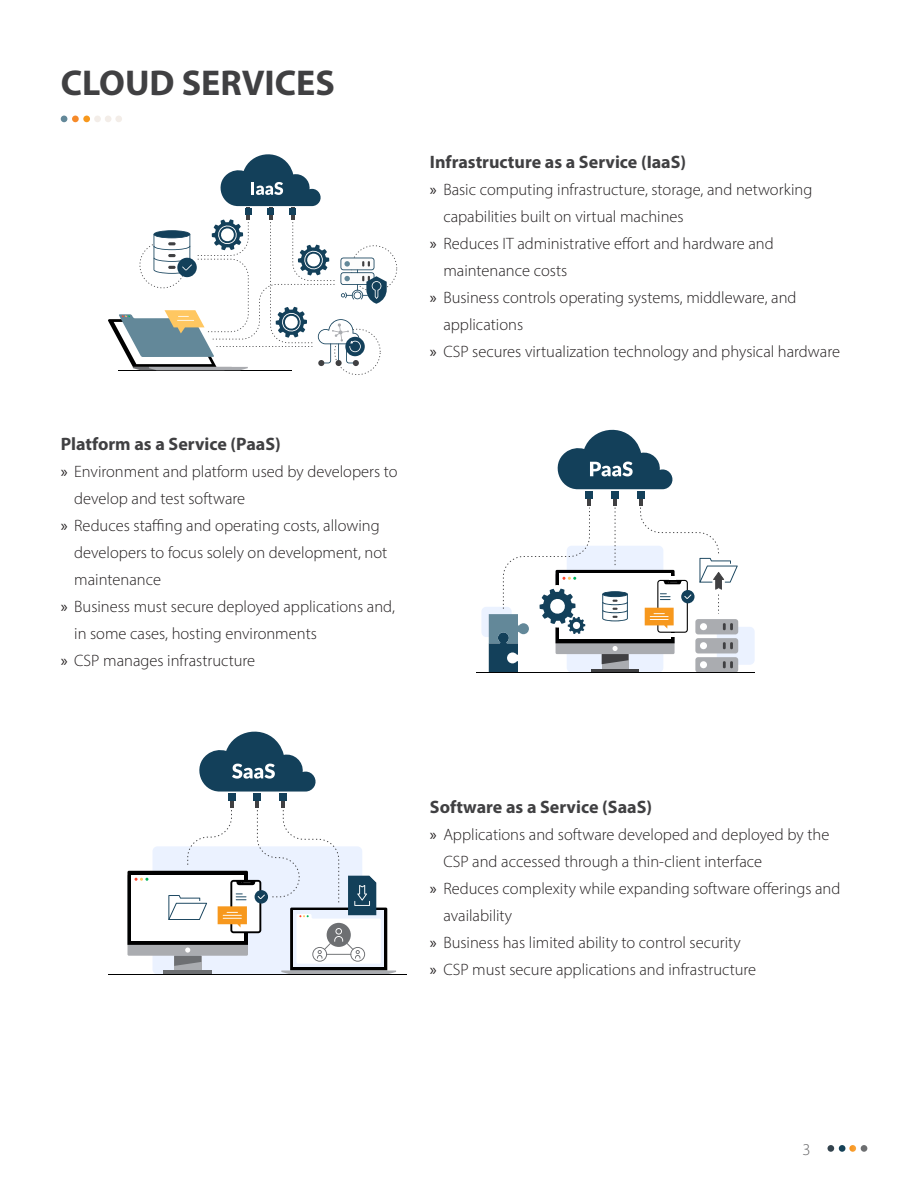
<style>
.page{position:relative;width:918px;height:1188px;background:#fff}
.page>*{position:absolute;margin:0;border:0;box-sizing:border-box;transform-origin:0 0}
.Header1{font:700 36px "Myriad Pro";color:#404042}
.subtitle{font:700 18px "Myriad Pro";color:#404042}
.t1{font:300 16.5px/27px "Myriad Pro";color:#231f20}
.t2{font:300 16.5px "Myriad Pro";color:#666668}
.s1{font-weight:400}
</style>
<div class="page">
<svg style="left:849px;top:1145px;width:7px;height:7px"></svg>
<div style="left:861px;top:1145px;width:6px;height:7px;background:#6d6f71;border-radius:50%"></div>
<div style="left:827px;top:1145px;width:7px;height:7px;background:#34444e;border-radius:50%"></div>
<div style="left:839px;top:1145px;width:7px;height:7px;background:#144157;border-radius:50%"></div>
<svg style="left:108px;top:154px;width:289px;height:221px"></svg>
<div style="left:717px;top:627px;width:38px;height:38px;background:#ebf2ff;border-radius:5px"></div>
<div style="left:481px;top:607px;width:31px;height:30px;background:#ebf2ff;border-radius:5px"></div>
<hr style="left:588px;top:491px;width:3px;height:14px;background:#404042">
<div style="left:586px;top:491px;width:7px;height:8px;background:#13405a"></div>
<hr style="left:613px;top:491px;width:4px;height:14px;background:#404042">
<div style="left:611px;top:491px;width:8px;height:8px;background:#13405a"></div>
<hr style="left:639px;top:491px;width:3px;height:14px;background:#404042">
<div style="left:637px;top:491px;width:7px;height:8px;background:#13405a"></div>
<svg style="left:557px;top:429px;width:116px;height:61px"></svg>
<hr style="left:476px;top:672px;width:278px;height:1px;background:#000">
<svg style="left:489px;top:508px;width:249px;height:164px"></svg>
<hr style="left:230px;top:794px;width:3px;height:14px;background:#404042">
<div style="left:228px;top:794px;width:7px;height:7px;background:#13405a"></div>
<hr style="left:256px;top:794px;width:3px;height:14px;background:#404042">
<div style="left:254px;top:794px;width:7px;height:7px;background:#13405a"></div>
<hr style="left:281px;top:794px;width:4px;height:14px;background:#404042">
<div style="left:279px;top:794px;width:8px;height:7px;background:#13405a"></div>
<svg style="left:199px;top:731px;width:117px;height:61px"></svg>
<hr style="left:108px;top:974px;width:299px;height:1px;background:#000">
<svg style="left:127px;top:810px;width:269px;height:164px"></svg>
<div style="left:94px;top:116px;width:7px;height:6px;background:#f3ede8;border-radius:50%"></div>
<div style="left:105px;top:116px;width:7px;height:6px;background:#f3ede8;border-radius:50%"></div>
<div style="left:115px;top:116px;width:7px;height:6px;background:#f3ede8;border-radius:50%"></div>
<svg style="left:61px;top:116px;width:6px;height:6px"></svg>
<div style="left:72px;top:116px;width:7px;height:6px;background:#f68a29;border-radius:50%"></div>
<div style="left:83px;top:116px;width:7px;height:6px;background:#f7981d;border-radius:50%"></div>
<p class="Header1" style="left:61px;top:59px;width:276px">CLOUD SERVICES</p>
<p class="subtitle" style="left:61px;top:432px;width:221px">Platform as a Service (PaaS)</p>
<p class="t1" style="left:74px;top:458px;width:325px;text-indent:-14px"><span class="s1">»</span> Environment and platform used by developers to develop and test software</p>
<p class="t1" style="left:74px;top:512px;width:315px;text-indent:-14px"><span class="s1">»</span> Reduces staffing and operating costs, allowing developers to focus solely on development, not maintenance</p>
<p class="t1" style="left:74px;top:593px;width:322px;text-indent:-14px"><span class="s1">»</span> Business must secure deployed applications and, in some cases, hosting environments</p>
<p class="t1" style="left:61px;top:647px;width:196px"><span class="s1">»</span> CSP manages infrastructure</p>
<p class="subtitle" style="left:430px;top:150px;width:258px">Infrastructure as a Service (IaaS)</p>
<p class="t1" style="left:443px;top:176px;width:370px;text-indent:-14px"><span class="s1">»</span> Basic computing infrastructure, storage, and networking capabilities built on virtual machines</p>
<p class="t1" style="left:443px;top:230px;width:332px;text-indent:-14px"><span class="s1">»</span> Reduces IT administrative effort and hardware and maintenance costs</p>
<p class="t1" style="left:443px;top:284px;width:355px;text-indent:-14px"><span class="s1">»</span> Business controls operating systems, middleware, and applications</p>
<p class="t1" style="left:430px;top:338px;width:412px"><span class="s1">»</span> CSP secures virtualization technology and physical hardware</p>
<p class="subtitle" style="left:430px;top:795px;width:224px">Software as a Service (SaaS)</p>
<p class="t1" style="left:443px;top:820px;width:388px;text-indent:-14px"><span class="s1">»</span> Applications and software developed and deployed by the<br>CSP and accessed through a thin-client interface</p>
<p class="t1" style="left:443px;top:874px;width:399px;text-indent:-14px"><span class="s1">»</span> Reduces complexity while expanding software offerings and availability</p>
<p class="t1" style="left:430px;top:928px;width:313px"><span class="s1">»</span> Business has limited ability to control security</p>
<p class="t1" style="left:430px;top:955px;width:328px"><span class="s1">»</span> CSP must secure applications and infrastructure</p>
<p class="t2" style="left:802px;top:1139px;width:10px">3</p>
</div>
